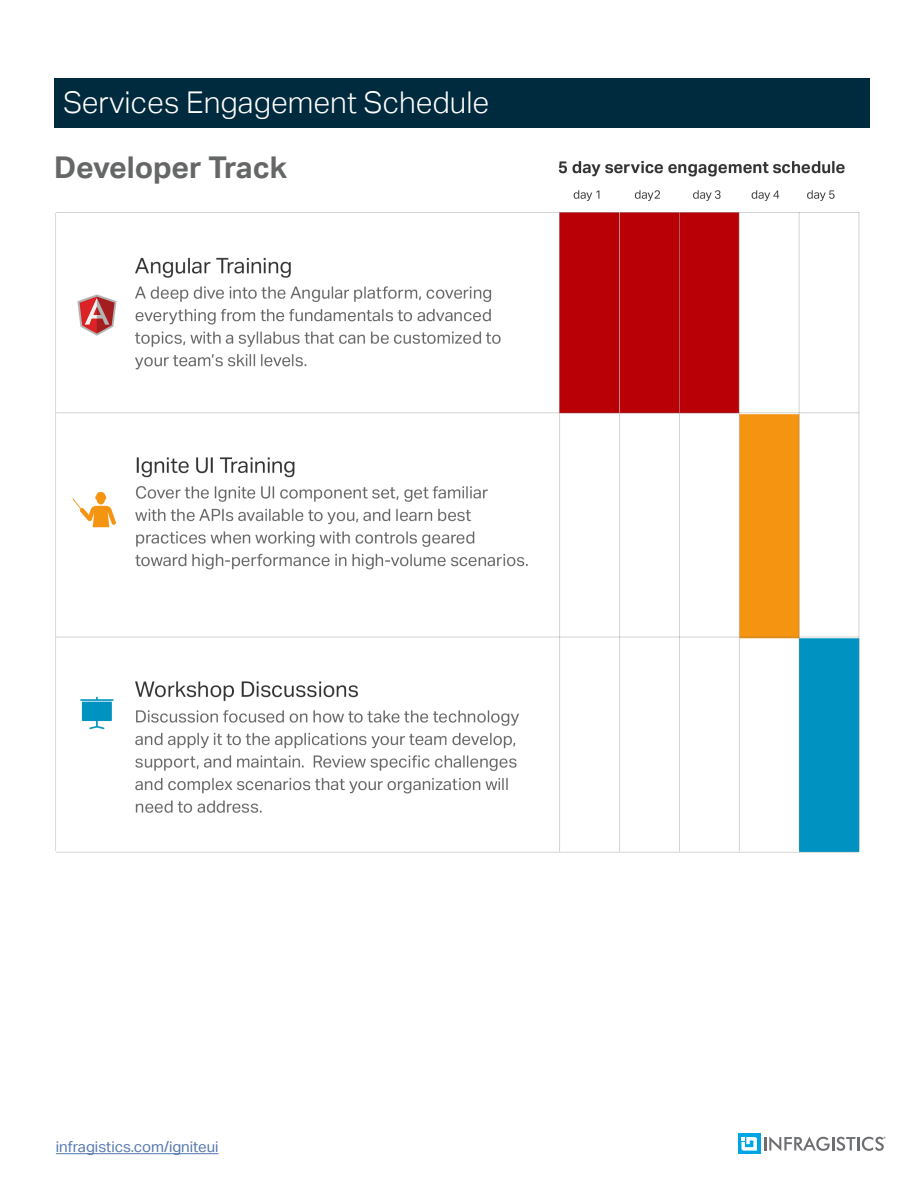
<style>
.page{position:relative;width:918px;height:1188px;background:#fff}
.page>*{position:absolute;margin:0;border:0;box-sizing:border-box;transform-origin:0 0}
.t1{font:300 30px "Aktiv Grotesk";color:#fff}
.t2{font:700 30px "Aktiv Grotesk";color:#656666}
.t3{font:15px "Aktiv Grotesk";color:#5678b0}
</style>
<div class="page">
<svg style="left:764px;top:1137px;width:122px;height:14px"></svg>
<div style="left:738px;top:1134px;width:22px;height:20px;background:#00a6e4"></div>
<svg style="left:741px;top:1137px;width:16px;height:14px"></svg>
<hr style="left:56px;top:1153px;width:163px;height:1px;background:#5678b0">
<img style="left:55px;top:161px;width:805px;height:692px">
<div style="left:54px;top:78px;width:816px;height:50px;background:#002a3d"></div>
<p class="t1" style="left:63px;top:85px;width:428px">Services Engagement Schedule</p>
<p class="t2" style="left:54px;top:151px;width:235px">Developer Track</p>
<p class="t3" style="left:56px;top:1138px;width:164px">infragistics.com/igniteui</p>
</div>
